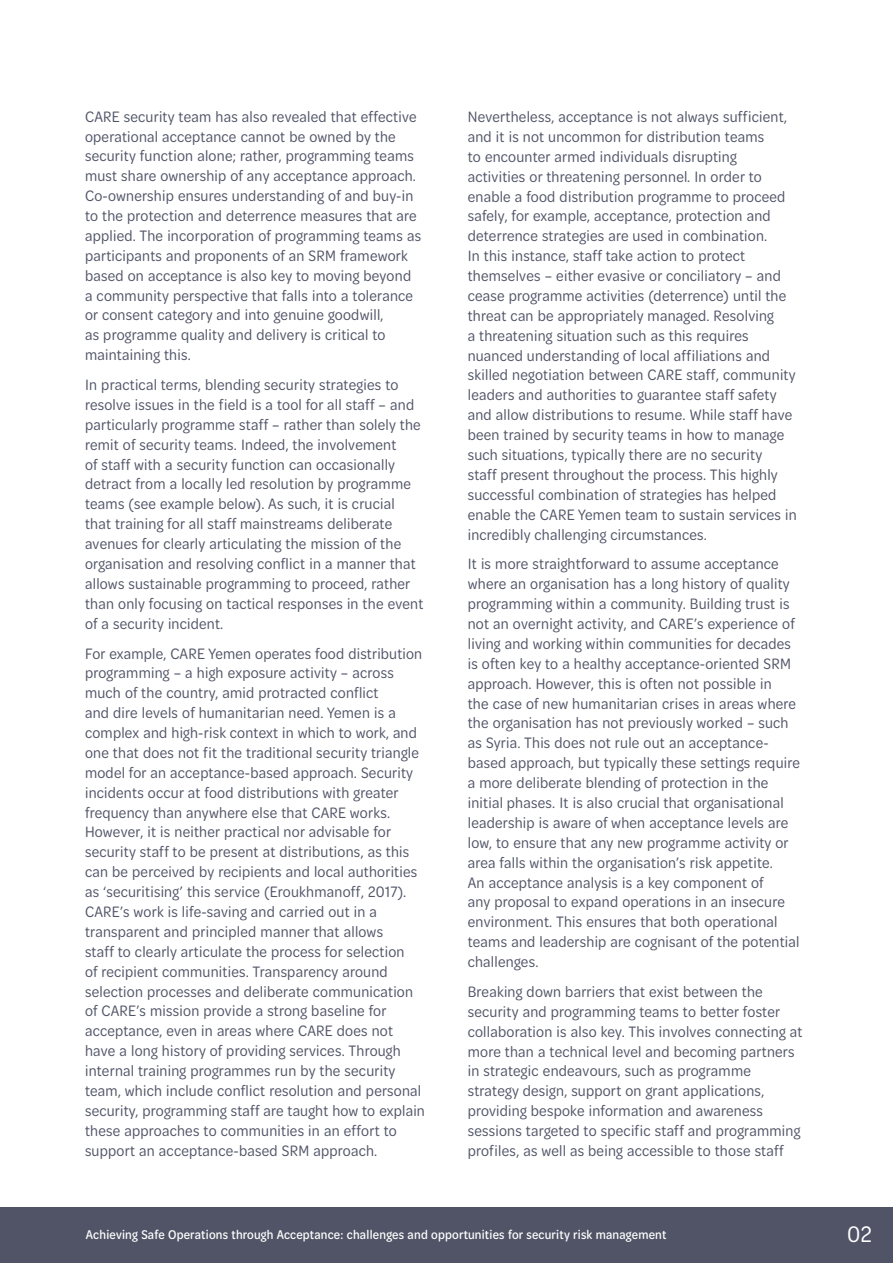
<style>
.page{position:relative;width:893px;height:1263px;background:#fff}
.page>*{position:absolute;margin:0;border:0;box-sizing:border-box;transform-origin:0 0}
.t1{font:24px "Omnes Cond";color:#fff}
.t2{font:16.2px/20px "Omnes Cond";letter-spacing:.015em;color:#505466}
.t3{font:500 13.5px "Omnes Cond";letter-spacing:.015em;color:#fff}
</style>
<div class="page">
<div style="left:0;top:1208px;width:893px;height:55px;background:#505466"></div>
<p class="t2" style="left:85px;top:106px;width:338px">CARE security team has also revealed that effective operational acceptance cannot be owned by the security function alone; rather, programming teams must share ownership of any acceptance approach.<br>Co-ownership ensures understanding of and buy-in to the protection and deterrence measures that are applied. The incorporation of programming teams as participants and proponents of an SRM framework based on acceptance is also key to moving beyond a community perspective that falls into a tolerance or consent category and into genuine goodwill,<br>as programme quality and delivery is critical to maintaining this.</p>
<p class="t2" style="left:85px;top:374px;width:340px">In practical terms, blending security strategies to resolve issues in the field is a tool for all staff – and particularly programme staff – rather than solely the remit of security teams. Indeed, the involvement<br>of staff with a security function can occasionally detract from a locally led resolution by programme teams (see example below). As such, it is crucial that training for all staff mainstreams deliberate avenues for clearly articulating the mission of the organisation and resolving conflict in a manner that allows sustainable programming to proceed, rather than only focusing on tactical responses in the event of a security incident.</p>
<p class="t2" style="left:85px;top:642px;width:341px">For example, CARE Yemen operates food distribution programming – a high exposure activity – across much of the country, amid protracted conflict<br>and dire levels of humanitarian need. Yemen is a complex and high-risk context in which to work, and one that does not fit the traditional security triangle model for an acceptance-based approach. Security incidents occur at food distributions with greater frequency than anywhere else that CARE works.<br>However, it is neither practical nor advisable for security staff to be present at distributions, as this can be perceived by recipients and local authorities as ‘securitising’ this service (Eroukhmanoff, 2017).<br>CARE’s work is life-saving and carried out in a transparent and principled manner that allows<br>staff to clearly articulate the process for selection<br>of recipient communities. Transparency around selection processes and deliberate communication of CARE’s mission provide a strong baseline for acceptance, even in areas where CARE does not have a long history of providing services. Through internal training programmes run by the security team, which include conflict resolution and personal security, programming staff are taught how to explain these approaches to communities in an effort to support an acceptance-based SRM approach.</p>
<p class="t2" style="left:468px;top:106px;width:331px">Nevertheless, acceptance is not always sufficient, and it is not uncommon for distribution teams<br>to encounter armed individuals disrupting activities or threatening personnel. In order to enable a food distribution programme to proceed safely, for example, acceptance, protection and deterrence strategies are used in combination.<br>In this instance, staff take action to protect themselves – either evasive or conciliatory – and cease programme activities (deterrence) until the threat can be appropriately managed. Resolving<br>a threatening situation such as this requires nuanced understanding of local affiliations and skilled negotiation between CARE staff, community leaders and authorities to guarantee staff safety and allow distributions to resume. While staff have been trained by security teams in how to manage such situations, typically there are no security<br>staff present throughout the process. This highly successful combination of strategies has helped enable the CARE Yemen team to sustain services in incredibly challenging circumstances.</p>
<p class="t2" style="left:468px;top:553px;width:334px">It is more straightforward to assume acceptance where an organisation has a long history of quality programming within a community. Building trust is not an overnight activity, and CARE’s experience of living and working within communities for decades is often key to a healthy acceptance-oriented SRM approach. However, this is often not possible in<br>the case of new humanitarian crises in areas where the organisation has not previously worked – such as Syria. This does not rule out an acceptance&shy;based approach, but typically these settings require a more deliberate blending of protection in the initial phases. It is also crucial that organisational leadership is aware of when acceptance levels are low, to ensure that any new programme activity or area falls within the organisation’s risk appetite.<br>An acceptance analysis is a key component of<br>any proposal to expand operations in an insecure environment. This ensures that both operational teams and leadership are cognisant of the potential challenges.</p>
<p class="t2" style="left:468px;top:981px;width:336px">Breaking down barriers that exist between the security and programming teams to better foster collaboration is also key. This involves connecting at more than a technical level and becoming partners in strategic endeavours, such as programme strategy design, support on grant applications, providing bespoke information and awareness sessions targeted to specific staff and programming profiles, as well as being accessible to those staff</p>
<p class="t3" style="left:86px;top:1225px;width:582px">Achieving Safe Operations through Acceptance: challenges and opportunities for security risk management</p>
<h1 class="t1" style="left:847px;top:1218px;width:26px">02</h1>
</div>
